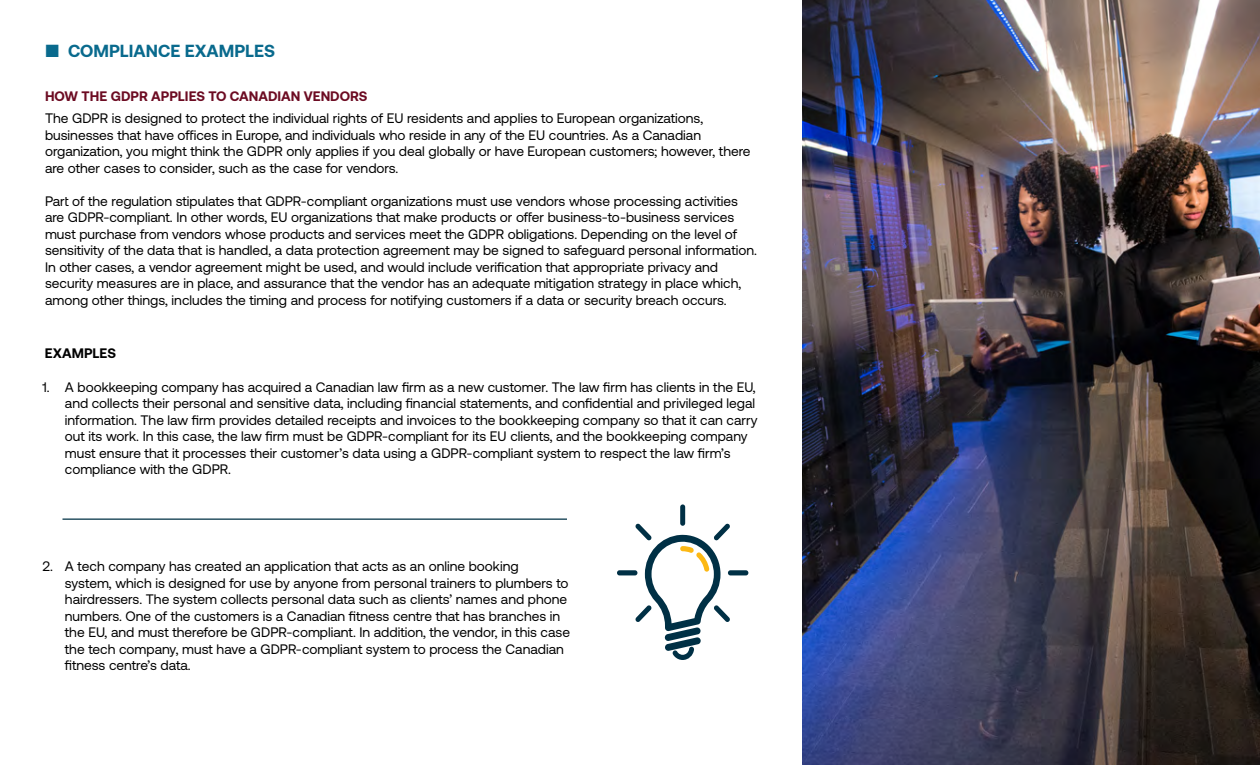
<style>
.page{position:relative;width:1260px;height:765px;background:#fff}
.page>*{position:absolute;margin:0;border:0;box-sizing:border-box;transform-origin:0 0}
.t1{font:700 17.5px "Aeonik";color:#096a8d}
.t2{font:13.75px/16.5px "Aeonik";color:#000}
.t3{font:700 13.75px "Aeonik";color:#6c0b22}
.t4{font:700 13.75px "Aeonik";color:#000}
</style>
<div class="page">
<img style="left:803px;top:0;width:457px;height:765px">
<hr style="left:62px;top:519px;width:505px;height:1px;background:#003145">
<div style="left:617px;top:570px;width:20px;height:5px;background:#003045;border-radius:3px"></div>
<div style="left:728px;top:570px;width:20px;height:5px;background:#003045;border-radius:3px"></div>
<div style="left:680px;top:504px;width:5px;height:22px;background:#003045;border-radius:3px"></div>
<svg style="left:635px;top:523px;width:95px;height:137px"></svg>
<p class="t1" style="left:45px;top:41px;width:232px">■ COMPLIANCE EXAMPLES</p>
<p class="t3" style="left:45px;top:88px;width:324px">HOW THE GDPR APPLIES TO CANADIAN VENDORS</p>
<p class="t2" style="left:45px;top:110px;width:707px">The GDPR is designed to protect the individual rights of EU residents and applies to European organizations, businesses that have offices in Europe, and individuals who reside in any of the EU countries. As a Canadian organization, you might think the GDPR only applies if you deal globally or have European customers; however, there are other cases to consider, such as the case for vendors.</p>
<p class="t2" style="left:45px;top:193px;width:713px">Part of the regulation stipulates that GDPR-compliant organizations must use vendors whose processing activities are GDPR-compliant. In other words, EU organizations that make products or offer business-to-business services must purchase from vendors whose products and services meet the GDPR obligations. Depending on the level of sensitivity of the data that is handled, a data protection agreement may be signed to safeguard personal information.<br>In other cases, a vendor agreement might be used, and would include verification that appropriate privacy and security measures are in place, and assurance that the vendor has an adequate mitigation strategy in place which, among other things, includes the timing and process for notifying customers if a data or security breach occurs.</p>
<p class="t4" style="left:45px;top:346px;width:73px">EXAMPLES</p>
<p class="t2" style="left:65px;top:379px;width:694px;text-indent:-22px">1. A bookkeeping company has acquired a Canadian law firm as a new customer. The law firm has clients in the EU, and collects their personal and sensitive data, including financial statements, and confidential and privileged legal information. The law firm provides detailed receipts and invoices to the bookkeeping company so that it can carry out its work. In this case, the law firm must be GDPR-compliant for its EU clients, and the bookkeeping company must ensure that it processes their customer’s data using a GDPR-compliant system to respect the law firm’s compliance with the GDPR.</p>
<p class="t2" style="left:65px;top:558px;width:507px;text-indent:-22px">2. A tech company has created an application that acts as an online booking<br>system, which is designed for use by anyone from personal trainers to plumbers to hairdressers. The system collects personal data such as clients’ names and phone numbers. One of the customers is a Canadian fitness centre that has branches in the EU, and must therefore be GDPR-compliant. In addition, the vendor, in this case the tech company, must have a GDPR-compliant system to process the Canadian fitness centre’s data.</p>
</div>
